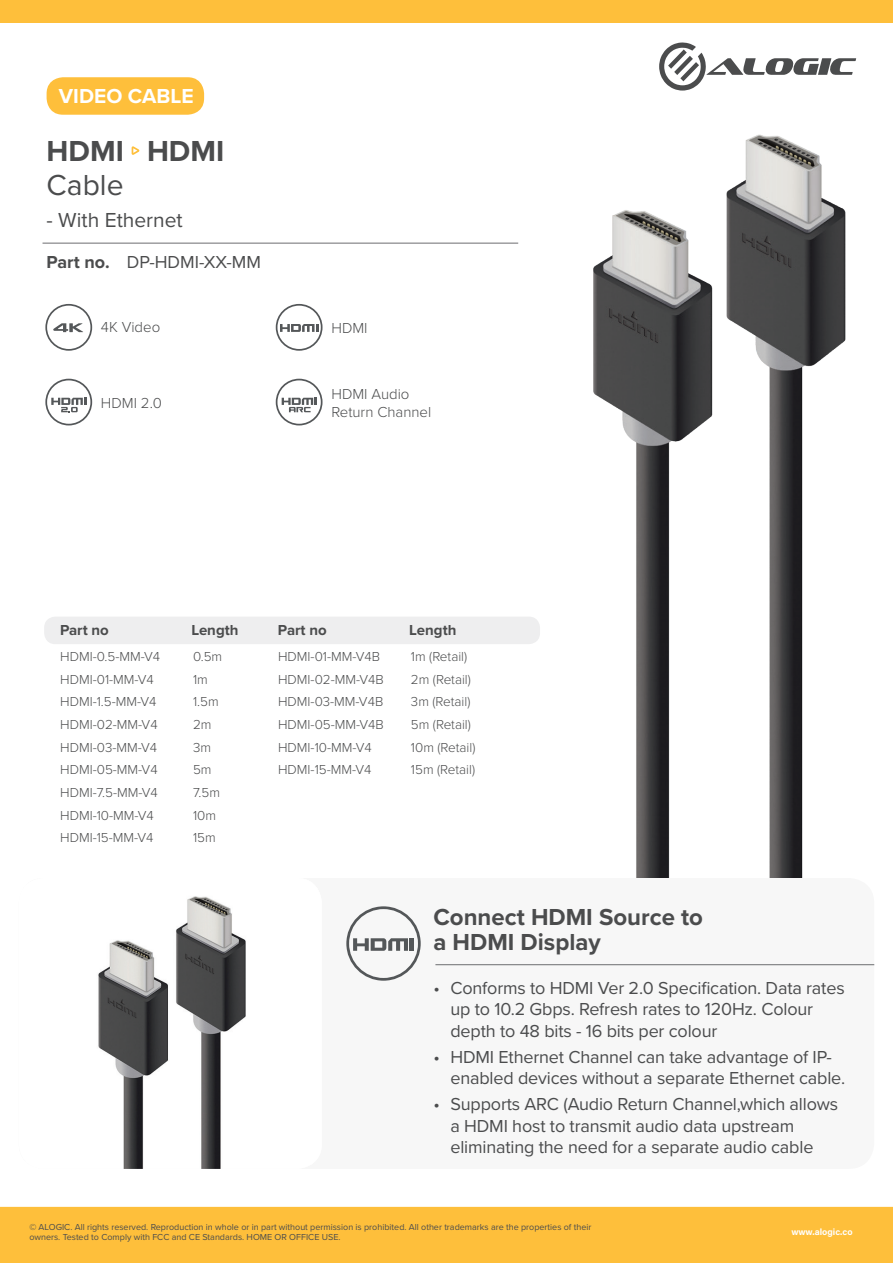
<style>
.page{position:relative;width:893px;height:1263px;background:#fff}
.page>*{position:absolute;margin:0;border:0;box-sizing:border-box;transform-origin:0 0}
.t1{font:700 30px "Proxima Nova";color:#4b4c4d}
.t2{font:30px "Proxima Nova";color:#4b4c4d}
.t3{font:700 24px/24.6px "Proxima Nova";color:#4b4c4d}
.t4{font:21px "Proxima Nova";color:#4b4c4d}
.t5{font:700 21px "Proxima Nova";color:#fff}
.t6{font:18px/21.6px "Proxima Nova";letter-spacing:-.01em;color:#4b4c4d}
.t7{font:300 15px/18px "Proxima Nova";color:#4b4c4d}
.t8{font:700 15px "Proxima Nova";color:#4b4c4d}
.t9{font:300 13.5px "Proxima Nova";color:#4b4c4d}
.t10{font:9px/10.8px "Proxima Nova";color:#4b4c4d}
.t11{font:700 9px "Acumin Pro";color:#fff}
.s1{font-weight:700}
</style>
<div class="page">
<div style="left:0;top:1207px;width:893px;height:56px;background:#febf3b"></div>
<div style="left:0;top:0;width:893px;height:22px;background:#febf3b"></div>
<img style="left:593px;top:134px;width:253px;height:744px">
<div style="left:47px;top:77px;width:157px;height:38px;background:#febf3b;border-radius:16px"></div>
<svg style="left:659px;top:42px;width:197px;height:49px"></svg>
<div style="left:45px;top:617px;width:494px;height:26px;background:#eeeeef;border-radius:10px"></div>
<div style="left:44px;top:617px;width:496px;height:27px;border:2px solid #eeeeef;border-radius:10px"></div>
<div style="left:19px;top:878px;width:855px;height:291px;background:#f7f7f7;border-radius:26px"></div>
<img style="left:98px;top:896px;width:148px;height:273px">
<hr style="left:43px;top:243px;width:475px;height:1px;background:#6c6d70">
<svg style="left:132px;top:146px;width:7px;height:9px"></svg>
<svg style="left:45px;top:304px;width:47px;height:47px"></svg>
<svg style="left:276px;top:304px;width:46px;height:47px"></svg>
<hr style="left:435px;top:964px;width:439px;height:1px;background:#6c6d70">
<svg style="left:346px;top:906px;width:75px;height:75px"></svg>
<hr style="left:410px;top:938px;width:4px;height:13px;background:#545759">
<svg style="left:45px;top:379px;width:47px;height:46px"></svg>
<svg style="left:276px;top:379px;width:46px;height:46px"></svg>
<p class="t5" style="left:59px;top:81px;width:136px">VIDEO CABLE</p>
<h1 class="t1" style="left:47px;top:128px;width:179px">HDMI HDMI</h1>
<h1 class="t2" style="left:47px;top:163px;width:78px">Cable</h1>
<p class="t4" style="left:47px;top:205px;width:138px">- With Ethernet</p>
<p class="t6" style="left:47px;top:250px;width:216px"><span class="s1">Part no.</span> DP-HDMI-XX-MM</p>
<p class="t7" style="left:101px;top:317px;width:61px">4K Video</p>
<p class="t7" style="left:331px;top:318px;width:38px">HDMI</p>
<p class="t7" style="left:101px;top:393px;width:63px">HDMI 2.0</p>
<p class="t7" style="left:331px;top:384px;width:101px">HDMI Audio<br>Return Channel</p>
<p class="t8" style="left:60px;top:618px;width:50px">Part no</p>
<p class="t8" style="left:191px;top:618px;width:49px">Length</p>
<p class="t8" style="left:278px;top:618px;width:50px">Part no</p>
<p class="t8" style="left:409px;top:618px;width:49px">Length</p>
<p class="t9" style="left:60px;top:646px;width:101px">HDMI-0.5-MM-V4</p>
<p class="t9" style="left:193px;top:646px;width:31px">0.5m</p>
<p class="t9" style="left:60px;top:669px;width:95px">HDMI-01-MM-V4</p>
<p class="t9" style="left:193px;top:669px;width:16px">1m</p>
<p class="t9" style="left:60px;top:692px;width:98px">HDMI-1.5-MM-V4</p>
<p class="t9" style="left:193px;top:692px;width:27px">1.5m</p>
<p class="t9" style="left:60px;top:714px;width:99px">HDMI-02-MM-V4</p>
<p class="t9" style="left:193px;top:714px;width:20px">2m</p>
<p class="t9" style="left:60px;top:737px;width:98px">HDMI-03-MM-V4</p>
<p class="t9" style="left:193px;top:737px;width:19px">3m</p>
<p class="t9" style="left:60px;top:760px;width:99px">HDMI-05-MM-V4</p>
<p class="t9" style="left:193px;top:760px;width:20px">5m</p>
<p class="t9" style="left:60px;top:782px;width:99px">HDMI-7.5-MM-V4</p>
<p class="t9" style="left:193px;top:782px;width:28px">7.5m</p>
<p class="t9" style="left:60px;top:805px;width:95px">HDMI-10-MM-V4</p>
<p class="t9" style="left:193px;top:805px;width:25px">10m</p>
<p class="t9" style="left:60px;top:828px;width:95px">HDMI-15-MM-V4</p>
<p class="t9" style="left:193px;top:828px;width:24px">15m</p>
<p class="t9" style="left:278px;top:646px;width:103px">HDMI-01-MM-V4B</p>
<p class="t9" style="left:411px;top:646px;width:58px">1m (Retail)</p>
<p class="t9" style="left:278px;top:669px;width:107px">HDMI-02-MM-V4B</p>
<p class="t9" style="left:411px;top:669px;width:61px">2m (Retail)</p>
<p class="t9" style="left:278px;top:692px;width:107px">HDMI-03-MM-V4B</p>
<p class="t9" style="left:411px;top:692px;width:61px">3m (Retail)</p>
<p class="t9" style="left:278px;top:714px;width:107px">HDMI-05-MM-V4B</p>
<p class="t9" style="left:411px;top:714px;width:61px">5m (Retail)</p>
<p class="t9" style="left:278px;top:737px;width:95px">HDMI-10-MM-V4</p>
<p class="t9" style="left:411px;top:737px;width:66px">10m (Retail)</p>
<p class="t9" style="left:278px;top:760px;width:95px">HDMI-15-MM-V4</p>
<p class="t9" style="left:411px;top:760px;width:66px">15m (Retail)</p>
<h2 class="t3" style="left:433px;top:904px;width:271px">Connect HDMI Source to a HDMI Display</h2>
<p class="t6" style="left:450px;top:976px;width:396px;text-indent:-17px">• Conforms to HDMI Ver 2.0 Specification. Data rates up to 10.2 Gbps. Refresh rates to 120Hz. Colour depth to 48 bits - 16 bits per colour</p>
<p class="t6" style="left:450px;top:1045px;width:396px;text-indent:-17px">• HDMI Ethernet Channel can take advantage of IP&shy;enabled devices without a separate Ethernet cable.</p>
<p class="t6" style="left:450px;top:1093px;width:389px;text-indent:-17px">• Supports ARC (Audio Return Channel,which allows a HDMI host to transmit audio data upstream eliminating the need for a separate audio cable</p>
<p class="t10" style="left:29px;top:1221px;width:564px">© ALOGIC. All rights reserved. Reproduction in whole or in part without permission is prohibited. All other trademarks are the properties of their owners. Tested to Comply with FCC and CE Standards. HOME OR OFFICE USE.</p>
<p class="t11" style="left:791px;top:1225px;width:63px">www.alogic.co</p>
</div>
